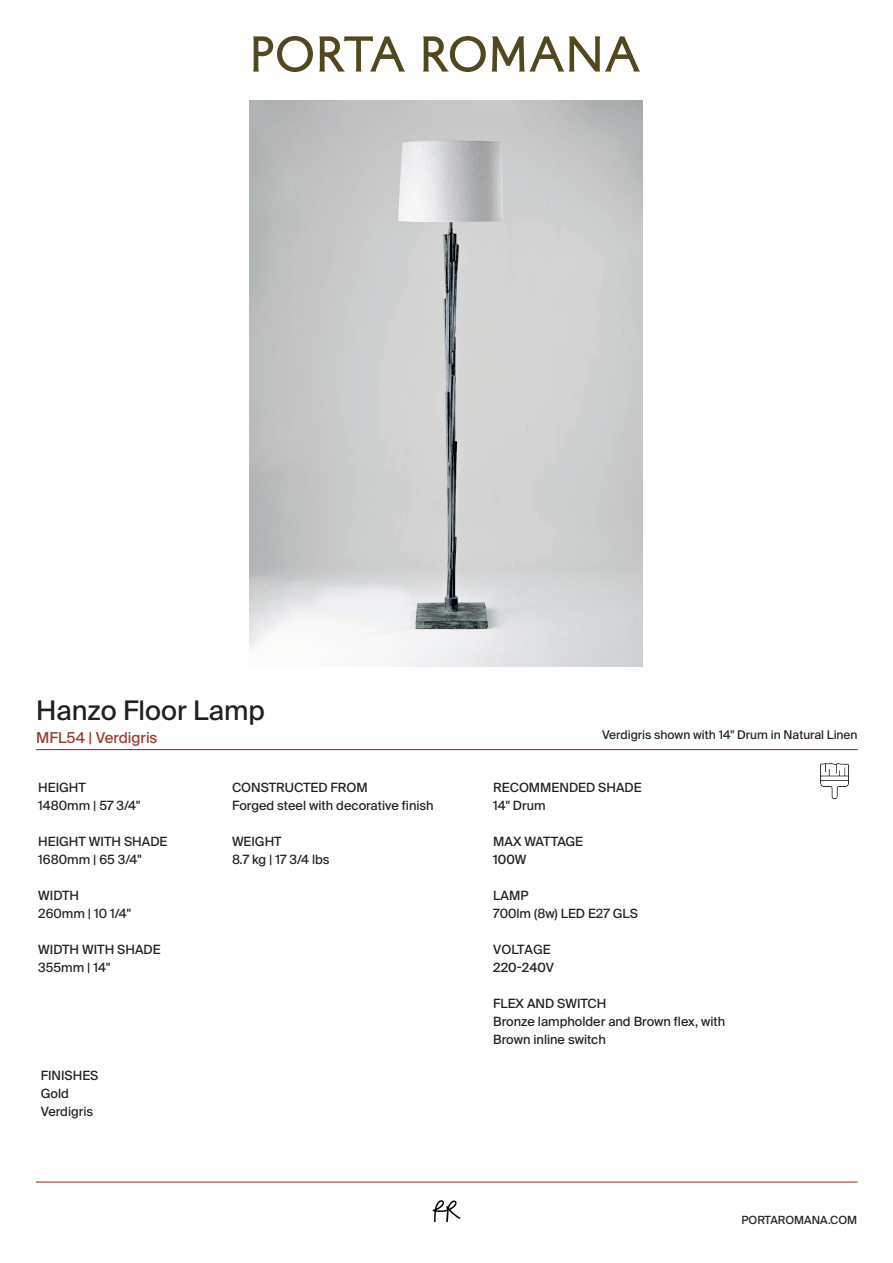
<style>
.page{position:relative;width:893px;height:1263px;background:#fff}
.page>*{position:absolute;margin:0;border:0;box-sizing:border-box;transform-origin:0 0}
.t1{font:27px "Suisse Intl";color:#231f20}
.t2{font:15px "Suisse Intl";color:#943b2a}
.t3{font:12.75px/18px "Suisse Intl";color:#231f20}
.t4{font:12px "Suisse Intl";color:#231f20}
.t5{font:11.25px "Suisse Intl";color:#231f20}
</style>
<div class="page">
<hr style="left:36px;top:749px;width:822px;height:1px;background:#943b2a">
<img style="left:250px;top:101px;width:393px;height:566px">
<svg style="left:253px;top:36px;width:60px;height:36px"></svg>
<svg style="left:319px;top:36px;width:86px;height:36px"></svg>
<svg style="left:423px;top:36px;width:63px;height:36px"></svg>
<svg style="left:492px;top:36px;width:148px;height:36px"></svg>
<svg style="left:433px;top:1200px;width:27px;height:22px"></svg>
<hr style="left:36px;top:1181px;width:822px;height:1px;background:#943b2a">
<img style="left:820px;top:763px;width:29px;height:35px">
<h1 class="t1" style="left:36px;top:695px;width:230px">Hanzo Floor Lamp</h1>
<p class="t2" style="left:36px;top:729px;width:123px">MFL54 | Verdigris</p>
<p class="t4" style="left:602px;top:727px;width:257px">Verdigris shown with 14" Drum in Natural Linen</p>
<p class="t3" style="left:38px;top:779px;width:104px">HEIGHT<br>1480mm | 57 3/4"</p>
<p class="t3" style="left:38px;top:833px;width:131px">HEIGHT WITH SHADE<br>1680mm | 65 3/4"</p>
<p class="t3" style="left:38px;top:887px;width:94px">WIDTH<br>260mm | 10 1/4"</p>
<p class="t3" style="left:38px;top:941px;width:124px">WIDTH WITH SHADE<br>355mm | 14"</p>
<p class="t3" style="left:41px;top:1067px;width:59px">FINISHES<br>Gold<br>Verdigris</p>
<p class="t3" style="left:232px;top:779px;width:203px">CONSTRUCTED FROM<br>Forged steel with decorative finish</p>
<p class="t3" style="left:232px;top:833px;width:99px">WEIGHT<br>8.7 kg | 17 3/4 lbs</p>
<p class="t3" style="left:493px;top:779px;width:150px">RECOMMENDED SHADE<br>14" Drum</p>
<p class="t3" style="left:493px;top:833px;width:91px">MAX WATTAGE<br>100W</p>
<p class="t3" style="left:493px;top:887px;width:146px">LAMP<br>700lm (8w) LED E27 GLS</p>
<p class="t3" style="left:493px;top:941px;width:62px">VOLTAGE<br>220-240V</p>
<p class="t3" style="left:493px;top:995px;width:233px">FLEX AND SWITCH<br>Bronze lampholder and Brown flex, with<br>Brown inline switch</p>
<p class="t5" style="left:741px;top:1213px;width:117px">PORTAROMANA.COM</p>
</div>
